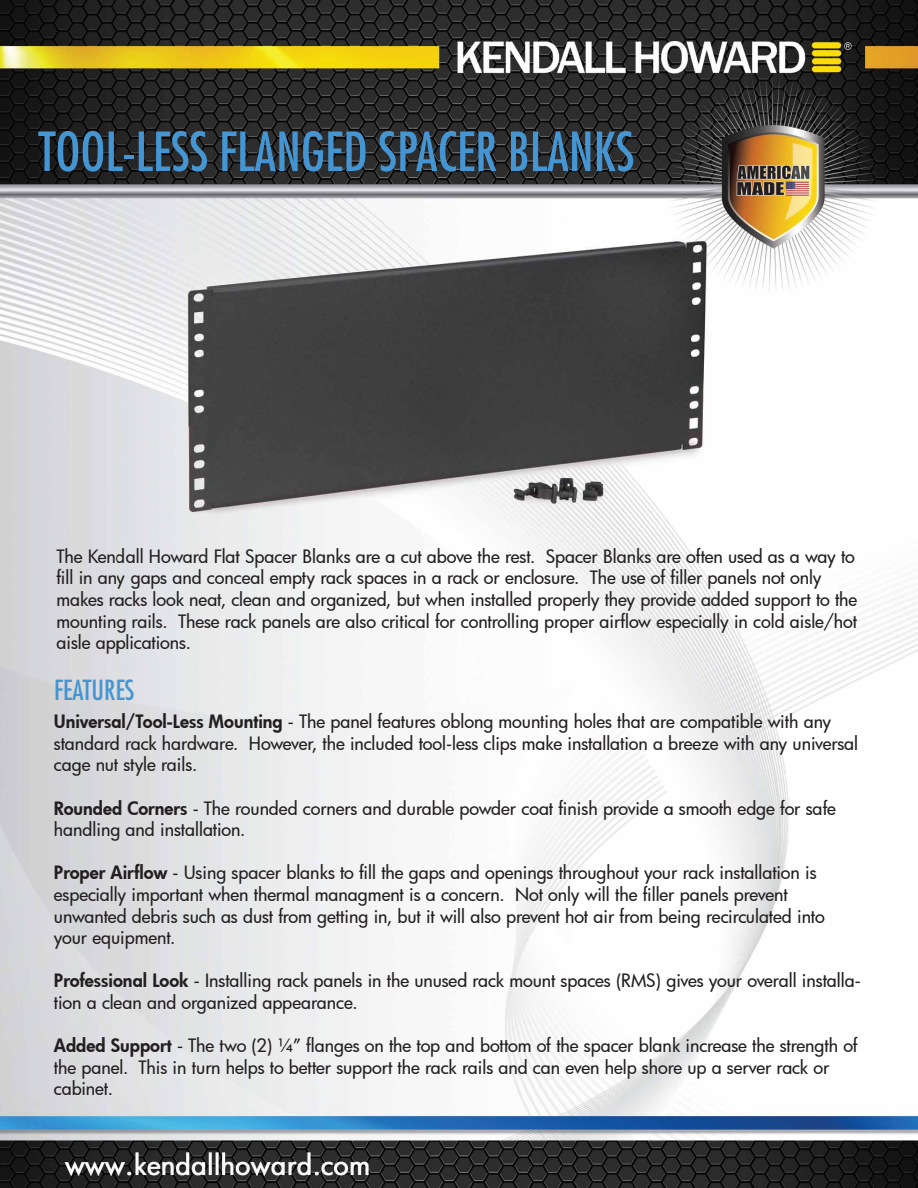
<style>
.page{position:relative;width:918px;height:1188px;background:#fff}
.page>*{position:absolute;margin:0;border:0;box-sizing:border-box;transform-origin:0 0}
.t1{font:condensed 52.5px "Futura Std";color:#4495d1}
.t2{font:condensed 27px "Futura Std";color:#4495d1}
.t3{font:500 18px/21.6px "Futura";letter-spacing:-.005em;color:#231f20}
.s1{font-weight:800}
</style>
<div class="page">
<img style="left:0;top:0;width:918px;height:1188px">
<img style="left:117px;top:230px;width:648px;height:301px">
<h1 class="t1" style="left:38px;top:120px;width:597px">TOOL-LESS FLANGED SPACER BLANKS</h1>
<p class="t3" style="left:56px;top:545px;width:802px">The Kendall Howard Flat Spacer Blanks are a cut above the rest. Spacer Blanks are often used as a way to fill in any gaps and conceal empty rack spaces in a rack or enclosure. The use of filler panels not only makes racks look neat, clean and organized, but when installed properly they provide added support to the mounting rails. These rack panels are also critical for controlling proper airflow especially in cold aisle/hot aisle applications.</p>
<h2 class="t2" style="left:54px;top:674px;width:82px">FEATURES</h2>
<p class="t3" style="left:54px;top:710px;width:806px"><span class="s1">Universal/Tool-Less Mounting</span> - The panel features oblong mounting holes that are compatible with any standard rack hardware. However, the included tool-less clips make installation a breeze with any universal cage nut style rails.</p>
<p class="t3" style="left:54px;top:797px;width:784px"><span class="s1">Rounded Corners</span> - The rounded corners and durable powder coat finish provide a smooth edge for safe handling and installation.</p>
<p class="t3" style="left:54px;top:862px;width:772px"><span class="s1">Proper Airflow</span> - Using spacer blanks to fill the gaps and openings throughout your rack installation is especially important when thermal managment is a concern. Not only will the filler panels prevent unwanted debris such as dust from getting in, but it will also prevent hot air from being recirculated into your equipment.</p>
<p class="t3" style="left:54px;top:970px;width:808px"><span class="s1">Professional Look</span> - Installing rack panels in the unused rack mount spaces (RMS) gives your overall installa&shy;tion a clean and organized appearance.</p>
<p class="t3" style="left:54px;top:1034px;width:805px"><span class="s1">Added Support</span> - The two (2) ¼” flanges on the top and bottom of the spacer blank increase the strength of the panel. This in turn helps to better support the rack rails and can even help shore up a server rack or cabinet.</p>
</div>
